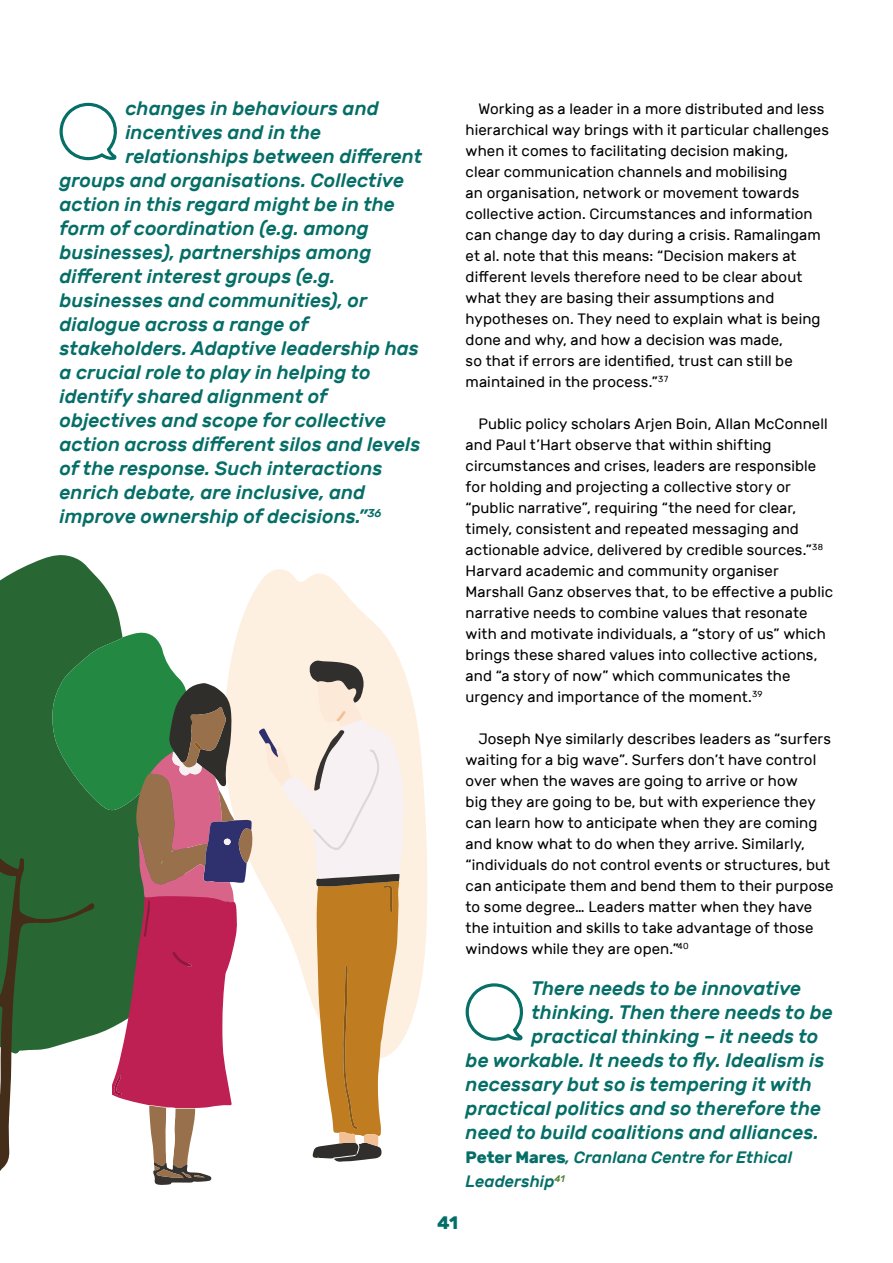
<style>
.page{position:relative;width:893px;height:1263px;background:#fff}
.page>*{position:absolute;margin:0;border:0;box-sizing:border-box;transform-origin:0 0}
.pull_quote{font:italic 500 19.5px "Rubik";color:#046e67}
.t1{font:700 18px "Rubik";color:#026e67}
.pull_quote-2{font:italic 500 16.5px/24px "Rubik";color:#046e67}
.body_copy{font:15px/21px "Rubik";letter-spacing:.005em;color:#000}
.s1{font-weight:700;font-style:normal}
</style>
<div class="page">
<svg style="left:238px;top:569px;width:190px;height:468px;fill:#fdf0e0"></svg>
<svg style="left:0;top:555px;width:122px;height:75px;fill:#286733"></svg>
<svg style="left:59px;top:102px;width:58px;height:59px"></svg>
<svg style="left:465px;top:983px;width:58px;height:58px"></svg>
<svg style="left:0;top:630px;width:253px;height:555px"></svg>
<svg style="left:259px;top:660px;width:145px;height:502px"></svg>
<p class="pull_quote" style="left:125px;top:98px;width:255px">changes in behaviours and</p>
<p class="pull_quote" style="left:125px;top:122px;width:197px">incentives and in the</p>
<p class="pull_quote" style="left:125px;top:146px;width:298px">relationships between different</p>
<p class="pull_quote" style="left:60px;top:170px;width:346px">groups and organisations. Collective</p>
<p class="pull_quote" style="left:60px;top:194px;width:337px">action in this regard might be in the</p>
<p class="pull_quote" style="left:60px;top:218px;width:311px">form of coordination (e.g. among</p>
<p class="pull_quote" style="left:60px;top:242px;width:313px">businesses), partnerships among</p>
<p class="pull_quote" style="left:60px;top:266px;width:277px">different interest groups (e.g.</p>
<p class="pull_quote" style="left:60px;top:290px;width:309px">businesses and communities), or</p>
<p class="pull_quote" style="left:60px;top:314px;width:251px">dialogue across a range of</p>
<p class="pull_quote" style="left:60px;top:338px;width:361px">stakeholders. Adaptive leadership has</p>
<p class="pull_quote" style="left:60px;top:362px;width:313px">a crucial role to play in helping to</p>
<p class="pull_quote" style="left:60px;top:386px;width:269px">identify shared alignment of</p>
<p class="pull_quote" style="left:60px;top:410px;width:328px">objectives and scope for collective</p>
<p class="pull_quote" style="left:60px;top:434px;width:362px">action across different silos and levels</p>
<p class="pull_quote" style="left:60px;top:458px;width:325px">of the response. Such interactions</p>
<p class="pull_quote" style="left:60px;top:482px;width:307px">enrich debate, are inclusive, and</p>
<p class="pull_quote" style="left:60px;top:506px;width:324px">improve ownership of decisions.”<sup>36</sup></p>
<p class="body_copy" style="left:466px;top:99px;width:365px;text-indent:13px">Working as a leader in a more distributed and less hierarchical way brings with it particular challenges when it comes to facilitating decision making,<br>clear communication channels and mobilising<br>an organisation, network or movement towards collective action. Circumstances and information can change day to day during a crisis. Ramalingam et al. note that this means: “Decision makers at different levels therefore need to be clear about what they are basing their assumptions and hypotheses on. They need to explain what is being done and why, and how a decision was made,<br>so that if errors are identified, trust can still be maintained in the process.”<sup>37</sup></p>
<p class="body_copy" style="left:466px;top:414px;width:369px;text-indent:13px">Public policy scholars Arjen Boin, Allan McConnell and Paul t’Hart observe that within shifting circumstances and crises, leaders are responsible for holding and projecting a collective story or “public narrative”, requiring “the need for clear, timely, consistent and repeated messaging and actionable advice, delivered by credible sources.”<sup>38<br></sup>Harvard academic and community organiser Marshall Ganz observes that, to be effective a public narrative needs to combine values that resonate with and motivate individuals, a “story of us” which brings these shared values into collective actions, and “a story of now” which communicates the urgency and importance of the moment.<sup>39</sup></p>
<p class="body_copy" style="left:466px;top:729px;width:369px;text-indent:13px">Joseph Nye similarly describes leaders as “surfers waiting for a big wave”. Surfers don’t have control over when the waves are going to arrive or how<br>big they are going to be, but with experience they can learn how to anticipate when they are coming and know what to do when they arrive. Similarly, “individuals do not control events or structures, but can anticipate them and bend them to their purpose to some degree… Leaders matter when they have the intuition and skills to take advantage of those windows while they are open.”<sup>40</sup></p>
<p class="pull_quote" style="left:531px;top:977px;width:272px">There needs to be innovative</p>
<p class="pull_quote" style="left:531px;top:1001px;width:303px">thinking. Then there needs to be</p>
<p class="pull_quote" style="left:531px;top:1025px;width:288px">practical thinking – it needs to</p>
<p class="pull_quote" style="left:466px;top:1049px;width:360px">be workable. It needs to fly. Idealism is</p>
<p class="pull_quote" style="left:466px;top:1073px;width:348px">necessary but so is tempering it with</p>
<p class="pull_quote" style="left:466px;top:1097px;width:357px">practical politics and so therefore the</p>
<p class="pull_quote" style="left:466px;top:1121px;width:355px">need to build coalitions and alliances.</p>
<p class="pull_quote-2" style="left:466px;top:1146px;width:328px"><span class="s1">Peter Mares</span>, Cranlana Centre for Ethical<br>Leadership<sup>41</sup></p>
<p class="t1" style="left:437px;top:1212px;width:23px">41</p>
</div>
